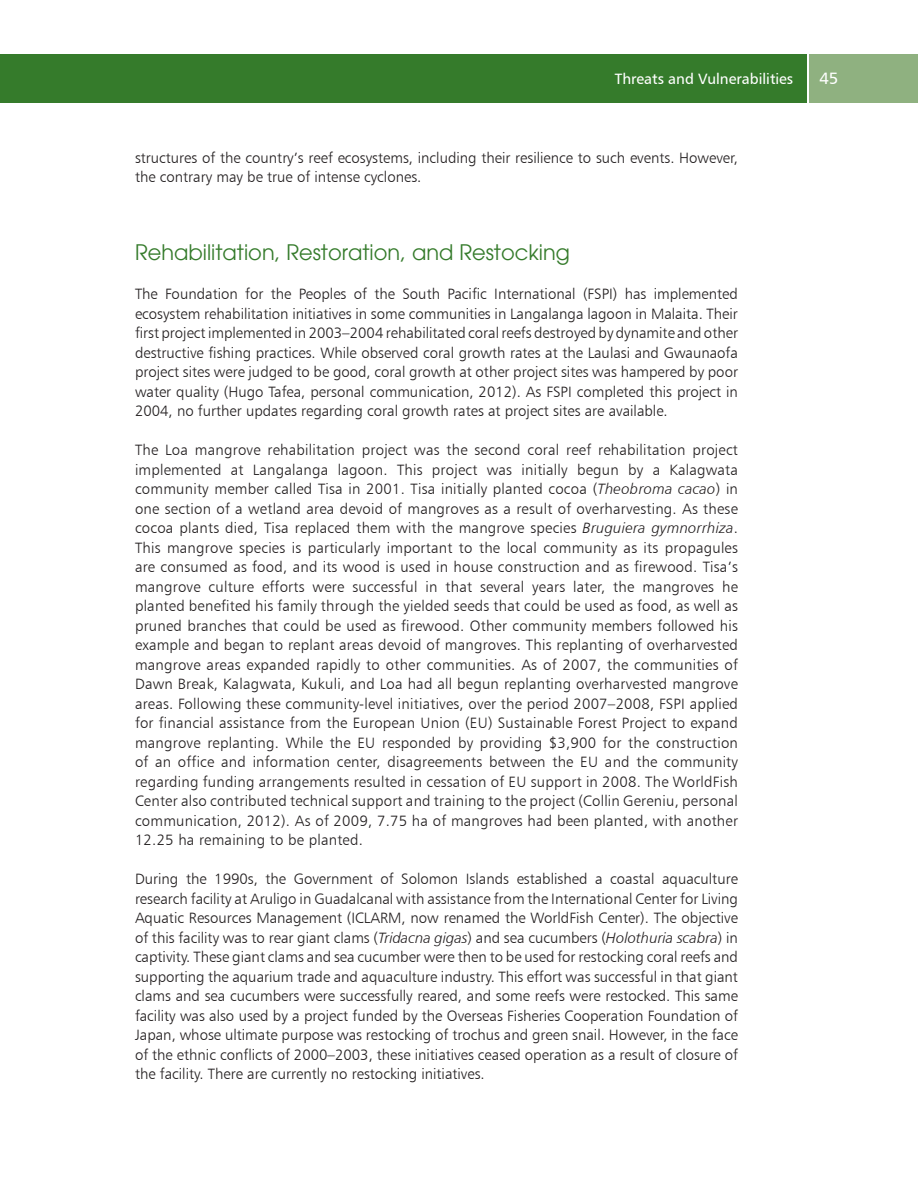
<style>
.page{position:relative;width:918px;height:1188px;background:#fff}
.page>*{position:absolute;margin:0;border:0;box-sizing:border-box;transform-origin:0 0}
.t1{font:21px "Avant Garde";color:#357b2b}
.t2{font:16.5px "Humanist 777 BT Roman B";color:#fff}
.t3{font:15px/19.5px "Humanist 777 BT Light B";color:#231f20;text-align:justify}
.t4{font:15px "Humanist 777 BT Roman B";color:#fff}
.s1{font-family:"Humanist 777 BT Light Italic B"}
</style>
<div class="page">
<div style="left:0;top:54px;width:807px;height:48px;background:#357b2b"></div>
<div style="left:809px;top:54px;width:109px;height:48px;background:#8fb180"></div>
<p class="t4" style="left:615px;top:69px;width:180px">Threats and Vulnerabilities</p>
<p class="t2" style="left:819px;top:68px;width:20px">45</p>
<p class="t3" style="left:135px;top:148px;width:605px">structures of the country’s reef ecosystems, including their resilience to such events. However, the contrary may be true of intense cyclones.</p>
<h1 class="t1" style="left:135px;top:240px;width:437px">Rehabilitation, Restoration, and Restocking</h1>
<p class="t3" style="left:135px;top:284px;width:605px">The Foundation for the Peoples of the South Pacific International (FSPI) has implemented ecosystem rehabilitation initiatives in some communities in Langalanga lagoon in Malaita. Their first project implemented in 2003–2004 rehabilitated coral reefs destroyed by dynamite and other destructive fishing practices. While observed coral growth rates at the Laulasi and Gwaunaofa project sites were judged to be good, coral growth at other project sites was hampered by poor water quality (Hugo Tafea, personal communication, 2012). As FSPI completed this project in 2004, no further updates regarding coral growth rates at project sites are available.</p>
<p class="t3" style="left:135px;top:440px;width:605px">The Loa mangrove rehabilitation project was the second coral reef rehabilitation project implemented at Langalanga lagoon. This project was initially begun by a Kalagwata community member called Tisa in 2001. Tisa initially planted cocoa (<span class="s1">Theobroma cacao</span>) in one section of a wetland area devoid of mangroves as a result of overharvesting. As these cocoa plants died, Tisa replaced them with the mangrove species <span class="s1">Bruguiera gymnorrhiza</span>.<br>This mangrove species is particularly important to the local community as its propagules are consumed as food, and its wood is used in house construction and as firewood. Tisa’s mangrove culture efforts were successful in that several years later, the mangroves he planted benefited his family through the yielded seeds that could be used as food, as well as pruned branches that could be used as firewood. Other community members followed his example and began to replant areas devoid of mangroves. This replanting of overharvested mangrove areas expanded rapidly to other communities. As of 2007, the communities of Dawn Break, Kalagwata, Kukuli, and Loa had all begun replanting overharvested mangrove areas. Following these community-level initiatives, over the period 2007–2008, FSPI applied for financial assistance from the European Union (EU) Sustainable Forest Project to expand mangrove replanting. While the EU responded by providing $3,900 for the construction of an office and information center, disagreements between the EU and the community regarding funding arrangements resulted in cessation of EU support in 2008. The WorldFish Center also contributed technical support and training to the project (Collin Gereniu, personal communication, 2012). As of 2009, 7.75 ha of mangroves had been planted, with another 12.25 ha remaining to be planted.</p>
<p class="t3" style="left:135px;top:869px;width:605px">During the 1990s, the Government of Solomon Islands established a coastal aquaculture research facility at Aruligo in Guadalcanal with assistance from the International Center for Living Aquatic Resources Management (ICLARM, now renamed the WorldFish Center). The objective of this facility was to rear giant clams (<span class="s1">Tridacna gigas</span>) and sea cucumbers (<span class="s1">Holothuria scabra</span>) in captivity. These giant clams and sea cucumber were then to be used for restocking coral reefs and supporting the aquarium trade and aquaculture industry. This effort was successful in that giant clams and sea cucumbers were successfully reared, and some reefs were restocked. This same facility was also used by a project funded by the Overseas Fisheries Cooperation Foundation of Japan, whose ultimate purpose was restocking of trochus and green snail. However, in the face of the ethnic conflicts of 2000–2003, these initiatives ceased operation as a result of closure of the facility. There are currently no restocking initiatives.</p>
</div>
